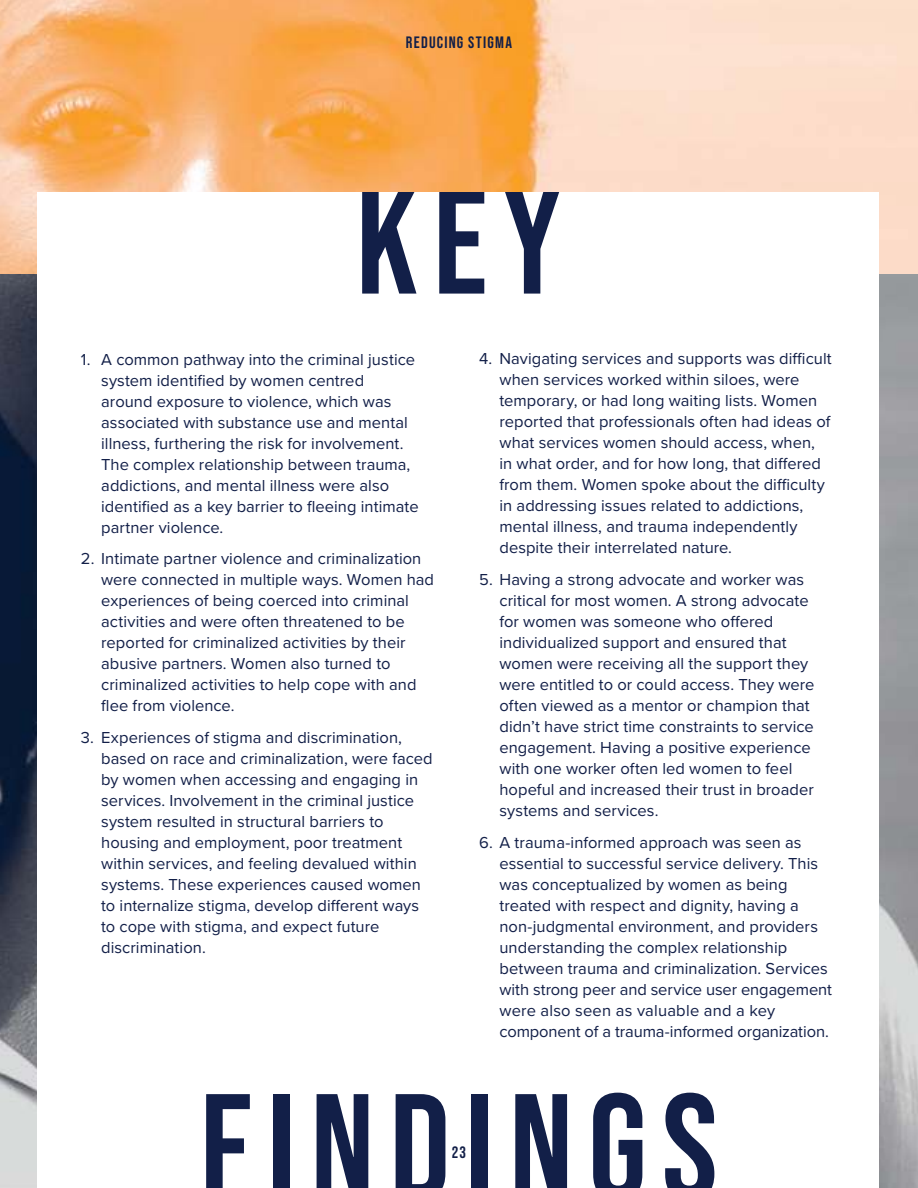
<style>
.page{position:relative;width:918px;height:1188px;background:#fff}
.page>*{position:absolute;margin:0;border:0;box-sizing:border-box;transform-origin:0 0}
.t1{font:150px "Bebas Neue";letter-spacing:.1em;color:#121f48}
.t2{font:16.5px/21px "Proxima Nova";letter-spacing:.005em;color:#121f48}
.t3{font:16.5px "Bebas Neue";letter-spacing:.075em;color:#121f48}
</style>
<div class="page">
<img style="left:0;top:0;width:918px;height:274px">
<img style="left:0;top:274px;width:918px;height:914px">
<div style="left:38px;top:192px;width:841px;height:996px;background:#fff"></div>
<p class="t3" style="left:406px;top:32px;width:108px">REDUCING STIGMA</p>
<h1 class="t1" style="left:356px;top:187px;width:207px">KEY</h1>
<p class="t2" style="left:101px;top:349px;width:319px;text-indent:-20px">1. A common pathway into the criminal justice system identified by women centred around exposure to violence, which was associated with substance use and mental illness, furthering the risk for involvement.<br>The complex relationship between trauma, addictions, and mental illness were also identified as a key barrier to fleeing intimate partner violence.</p>
<p class="t2" style="left:101px;top:549px;width:334px;text-indent:-20px">2. Intimate partner violence and criminalization were connected in multiple ways. Women had experiences of being coerced into criminal activities and were often threatened to be reported for criminalized activities by their abusive partners. Women also turned to criminalized activities to help cope with and flee from violence.</p>
<p class="t2" style="left:101px;top:728px;width:333px;text-indent:-20px">3. Experiences of stigma and discrimination, based on race and criminalization, were faced by women when accessing and engaging in services. Involvement in the criminal justice system resulted in structural barriers to housing and employment, poor treatment within services, and feeling devalued within systems. These experiences caused women to internalize stigma, develop different ways to cope with stigma, and expect future discrimination.</p>
<p class="t2" style="left:499px;top:349px;width:334px;text-indent:-20px">4. Navigating services and supports was difficult when services worked within siloes, were temporary, or had long waiting lists. Women reported that professionals often had ideas of what services women should access, when, in what order, and for how long, that differed from them. Women spoke about the difficulty in addressing issues related to addictions, mental illness, and trauma independently despite their interrelated nature.</p>
<p class="t2" style="left:499px;top:570px;width:316px;text-indent:-20px">5. Having a strong advocate and worker was critical for most women. A strong advocate for women was someone who offered individualized support and ensured that women were receiving all the support they were entitled to or could access. They were often viewed as a mentor or champion that didn’t have strict time constraints to service engagement. Having a positive experience with one worker often led women to feel hopeful and increased their trust in broader systems and services.</p>
<p class="t2" style="left:499px;top:833px;width:334px;text-indent:-20px">6. A trauma-informed approach was seen as essential to successful service delivery. This was conceptualized by women as being treated with respect and dignity, having a non-judgmental environment, and providers understanding the complex relationship between trauma and criminalization. Services with strong peer and service user engagement were also seen as valuable and a key component of a trauma-informed organization.</p>
<h1 class="t1" style="left:200px;top:1093px;width:519px">FINDINGS</h1>
<p class="t3" style="left:452px;top:1146px;width:16px">23</p>
</div>
